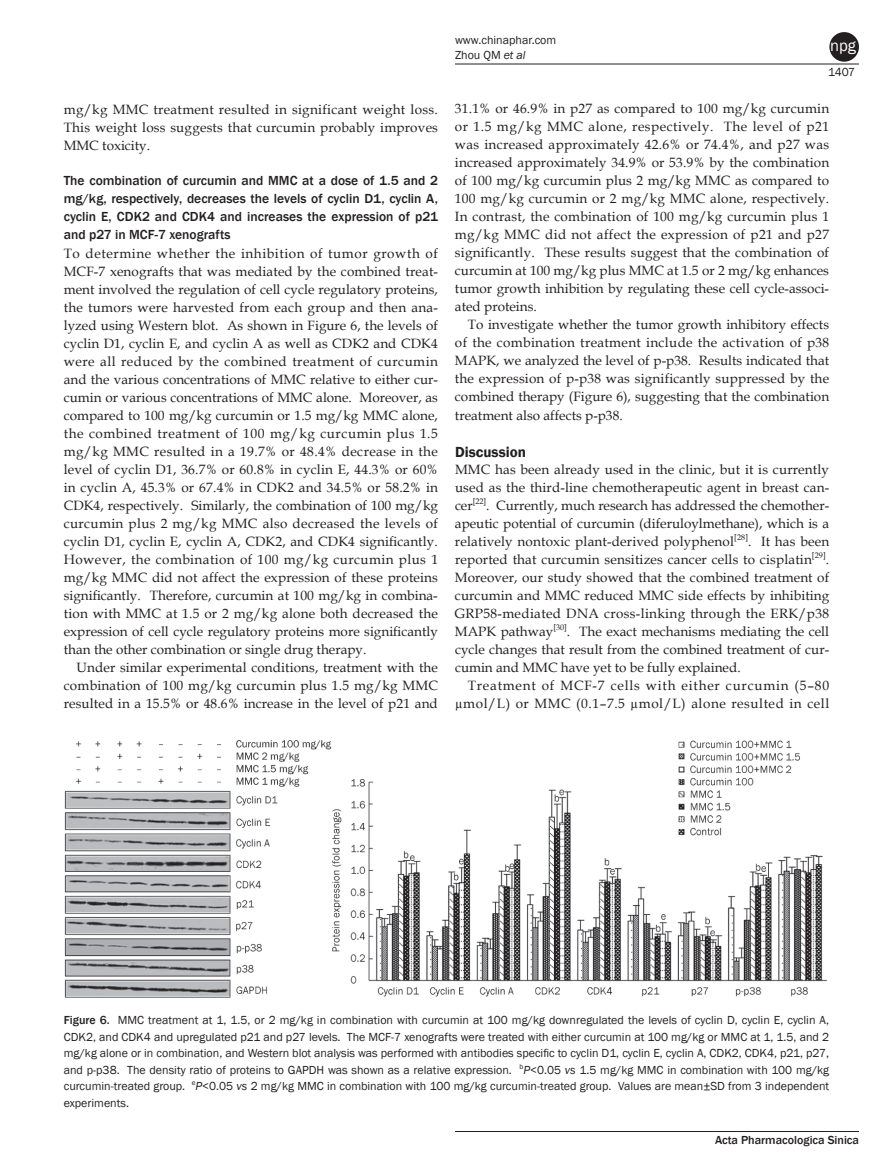
<style>
.page{position:relative;width:893px;height:1170px;background:#fff}
.page>*{position:absolute;margin:0;border:0;box-sizing:border-box;transform-origin:0 0}
.t1{font:16.5px "Franklin Gothic Book 2";color:#fff}
.t2{font:600 15px "Franklin Gothic";color:#231f20}
.t3{font:13.5px/18px "Book Antiqua 2";letter-spacing:.01em;color:#231f20;text-align:justify}
.t4{font:500 13.5px/18px "Franklin Gothic";letter-spacing:.005em;color:#231f20;text-align:justify}
.t5{font:13.5px "Book Antiqua";color:#231f20}
.t6{font:13.5px/18px "Book Antiqua 2";letter-spacing:.055em;color:#231f20;text-align:right}
.t7{font:12px/16.5px "Franklin Gothic";color:#231f20;text-align:justify}
.t8{font:12px/15px "Franklin Gothic Book 2";color:#231f20}
.t9{font:500 12px "Franklin Gothic";color:#231f20}
.s1{font-family:"Book Antiqua 2"}
.s2{font-family:"Franklin Gothic";font-style:italic}
.s3{font-family:"Franklin Gothic";font-weight:500}
.s4{font-style:italic}
.s5{font-family:"Franklin Gothic Book 2"}
</style>
<div class="page">
<hr style="left:455px;top:64px;width:404px;height:1px;background:#231f20">
<hr style="left:455px;top:1131px;width:404px;height:1px;background:#231f20">
<div style="left:829px;top:32px;width:30px;height:30px;background:#231f20;border-radius:50%"></div>
<img style="left:64px;top:740px;width:763px;height:257px">
<p class="t3" style="left:64px;top:100px;width:376px">mg/kg MMC treatment resulted in significant weight loss.<br>This weight loss suggests that curcumin probably improves MMC toxicity.</p>
<p class="t4" style="left:64px;top:172px;width:376px">The combination of curcumin and MMC at a dose of 1.5 and 2 mg/kg, respectively, decreases the levels of cyclin D1, cyclin A, cyclin E, CDK2 and CDK4 and increases the expression of p21 and p27 in MCF-7 xenografts</p>
<p class="t3" style="left:64px;top:244px;width:376px">To determine whether the inhibition of tumor growth of MCF-7 xenografts that was mediated by the combined treat&shy;ment involved the regulation of cell cycle regulatory proteins, the tumors were harvested from each group and then ana&shy;lyzed using Western blot. As shown in Figure 6, the levels of cyclin D1, cyclin E, and cyclin A as well as CDK2 and CDK4 were all reduced by the combined treatment of curcumin and the various concentrations of MMC relative to either cur&shy;cumin or various concentrations of MMC alone. Moreover, as compared to 100 mg/kg curcumin or 1.5 mg/kg MMC alone, the combined treatment of 100 mg/kg curcumin plus 1.5 mg/kg MMC resulted in a 19.7% or 48.4% decrease in the level of cyclin D1, 36.7% or 60.8% in cyclin E, 44.3% or 60% in cyclin A, 45.3% or 67.4% in CDK2 and 34.5% or 58.2% in CDK4, respectively. Similarly, the combination of 100 mg/kg curcumin plus 2 mg/kg MMC also decreased the levels of</p>
<p class="t5" style="left:64px;top:531px;width:375px">cyclin D1, cyclin E, cyclin A, CDK2, and CDK4 significantly.</p>
<p class="t3" style="left:64px;top:549px;width:376px">However, the combination of 100 mg/kg curcumin plus 1 mg/kg MMC did not affect the expression of these proteins</p>
<p class="t5" style="left:64px;top:585px;width:376px">significantly. Therefore, curcumin at 100 mg/kg in combina<span class="s1">-</span></p>
<p class="t3" style="left:64px;top:603px;width:376px">tion with MMC at 1.5 or 2 mg/kg alone both decreased the</p>
<p class="t5" style="left:64px;top:621px;width:376px">expression of cell cycle regulatory proteins more significantly</p>
<p class="t3" style="left:64px;top:639px;width:304px">than the other combination or single drug therapy.</p>
<p class="t3" style="left:77px;top:657px;width:363px">Under similar experimental conditions, treatment with the</p>
<p class="t3" style="left:64px;top:675px;width:376px">combination of 100 mg/kg curcumin plus 1.5 mg/kg MMC</p>
<p class="t3" style="left:64px;top:693px;width:376px">resulted in a 15.5% or 48.6% increase in the level of p21 and</p>
<p class="t8" style="left:455px;top:32px;width:103px">www.chinaphar.com<br>Zhou QM <span class="s2">et al</span></p>
<p class="t1" style="left:830px;top:35px;width:27px">npg</p>
<p class="t8" style="left:828px;top:65px;width:29px">1407</p>
<p class="t3" style="left:455px;top:99px;width:376px">31.1% or 46.9% in p27 as compared to 100 mg/kg curcumin or 1.5 mg/kg MMC alone, respectively. The level of p21 was increased approximately 42.6% or 74.4%, and p27 was increased approximately 34.9% or 53.9% by the combination of 100 mg/kg curcumin plus 2 mg/kg MMC as compared to 100 mg/kg curcumin or 2 mg/kg MMC alone, respectively.<br>In contrast, the combination of 100 mg/kg curcumin plus 1 mg/kg MMC did not affect the expression of p21 and p27 significantly. These results suggest that the combination of curcumin at 100 mg/kg plus MMC at 1.5 or 2 mg/kg enhances tumor growth inhibition by regulating these cell cycle-associ&shy;ated proteins.</p>
<p class="t3" style="left:455px;top:315px;width:376px;text-indent:13px">To investigate whether the tumor growth inhibitory effects of the combination treatment include the activation of p38<br>MAPK, we analyzed the level of p-p38. Results indicated that the expression of p-p38 was significantly suppressed by the combined therapy (Figure 6), suggesting that the combination treatment also affects p-p38.</p>
<p class="t2" style="left:455px;top:442px;width:73px">Discussion</p>
<p class="t3" style="left:455px;top:460px;width:376px">MMC has been already used in the clinic, but it is currently used as the third-line chemotherapeutic agent in breast can&shy;cer<sup>[22]</sup>. Currently, much research has addressed the chemother&shy;apeutic potential of curcumin (diferuloylmethane), which is a relatively nontoxic plant-derived polyphenol<sup>[28]</sup>. It has been reported that curcumin sensitizes cancer cells to cisplatin<sup>[29]</sup>.<br>Moreover, our study showed that the combined treatment of curcumin and MMC reduced MMC side effects by inhibiting GRP58-mediated DNA cross-linking through the ERK/p38<br>MAPK pathway<sup>[30]</sup>. The exact mechanisms mediating the cell cycle changes that result from the combined treatment of cur&shy;cumin and MMC have yet to be fully explained.</p>
<p class="t6" style="left:455px;top:676px;width:376px">Treatment of MCF-7 cells with either curcumin (5–80 µmol/L) or MMC (0.1–7.5 µmol/L) alone resulted in cell</p>
<p class="t8" style="left:64px;top:1012px;width:767px"><span class="s3">Figure 6.</span> MMC treatment at 1, 1.5, or 2 mg/kg in combination with curcumin at 100 mg/kg downregulated the levels of cyclin D, cyclin E, cyclin A,</p>
<p class="t7" style="left:64px;top:1028px;width:767px">CDK2, and CDK4 and upregulated p21 and p27 levels. The MCF-7 xenografts were treated with either curcumin at 100 mg/kg or MMC at 1, 1.5, and 2 mg/kg alone or in combination, and Western blot analysis was performed with antibodies specific to cyclin D1, cyclin E, cyclin A, CDK2, CDK4, p21, p27, and p-p38. The density ratio of proteins to GAPDH was shown as a relative expression. <sup>b</sup><span class="s4">P</span><span class="s5">&lt;0.05</span> <span class="s4">vs</span> <span class="s5">1.5 mg/kg MMC in combination with 100 mg/kg</span></p>
<p class="t8" style="left:64px;top:1078px;width:767px">curcumin-treated group. <sup>e</sup><span class="s2">P</span>&lt;0.05 <span class="s2">vs</span> 2 mg/kg MMC in combination with 100 mg/kg curcumin-treated group. Values are mean±SD from 3 independent</p>
<p class="t7" style="left:64px;top:1094px;width:67px">experiments.</p>
<p class="t9" style="left:715px;top:1132px;width:145px">Acta Pharmacologica Sinica</p>
</div>
